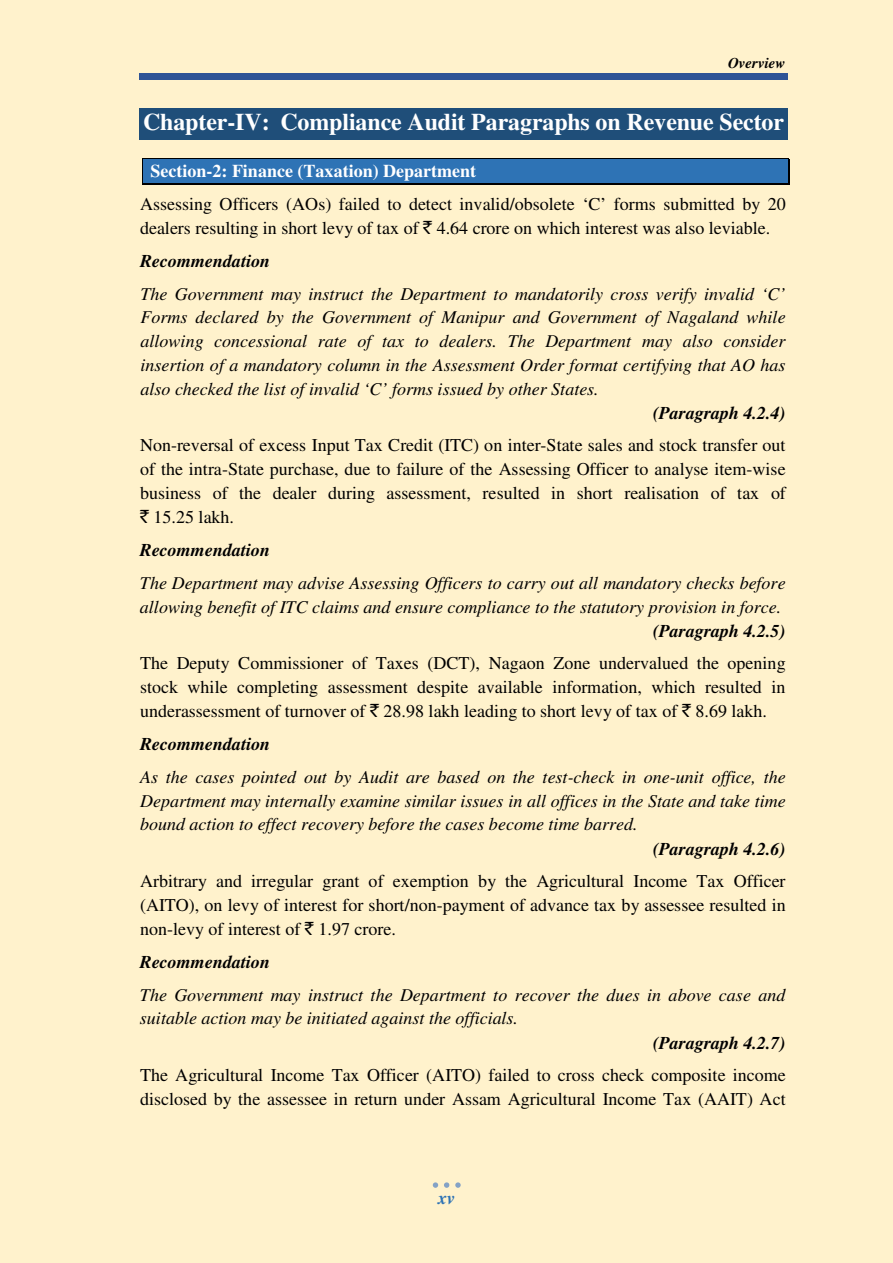
<style>
.page{position:relative;width:893px;height:1263px;background:#fff}
.page>*{position:absolute;margin:0;border:0;box-sizing:border-box;transform-origin:0 0}
.t1{font:700 24px "Times";letter-spacing:-.005em;color:#fff}
.t2{font:18px/24px "Times";color:#000;text-align:justify}
.t3{font:italic 18px/23.9px "Times";color:#000;text-align:justify}
.t4{font:italic 700 18px "Times";color:#000}
.t5{font:700 18px "Times";color:#fff}
.t6{font:italic 700 18px "Times";color:#2e73b5}
.t7{font:italic 700 15px "Times";color:#000}
.s1{font-family:"Rupee Foradian"}
</style>
<div class="page">
<div style="left:0;top:0;width:892px;height:1263px;background:#fff2cc"></div>
<hr style="left:139px;top:78px;width:648px;height:2px;background:#2f5496">
<hr style="left:139px;top:73px;width:648px;height:4px;background:#2f5496">
<svg style="left:433px;top:1182px;width:5px;height:6px"></svg>
<svg style="left:444px;top:1182px;width:5px;height:6px"></svg>
<svg style="left:455px;top:1182px;width:5px;height:6px"></svg>
<div style="left:140px;top:108px;width:647px;height:32px;background:#1f4e79"></div>
<div style="left:142px;top:159px;width:646px;height:24px;background:#2e73b5"></div>
<hr style="left:142px;top:158px;width:646px;height:1px;background:#000">
<hr style="left:142px;top:184px;width:646px;height:1px;background:#000">
<hr style="left:142px;top:183px;width:646px;height:1px;background:#000">
<svg style="left:142px;top:159px;width:1px;height:24px"></svg>
<svg style="left:788px;top:158px;width:2px;height:27px"></svg>
<p class="t7" style="left:728px;top:58px;width:59px">Overview</p>
<h1 class="t1" style="left:143px;top:114px;width:642px">Chapter-IV: Compliance Audit Paragraphs on Revenue Sector</h1>
<p class="t5" style="left:150px;top:165px;width:327px">Section-2: Finance (Taxation) Department</p>
<p class="t2" style="left:140px;top:194px;width:647px">Assessing Officers (AOs) failed to detect invalid/obsolete ‘C’ forms submitted by 20 dealers resulting in short levy of tax of <span class="s1">`</span> 4.64 crore on which interest was also leviable.</p>
<p class="t4" style="left:140px;top:255px;width:132px">Recommendation</p>
<p class="t3" style="left:140px;top:283px;width:646px">The Government may instruct the Department to mandatorily cross verify invalid ‘C’ Forms declared by the Government of Manipur and Government of Nagaland while allowing concessional rate of tax to dealers. The Department may also consider insertion of a mandatory column in the Assessment Order format certifying that AO has also checked the list of invalid ‘C’ forms issued by other States.</p>
<p class="t4" style="left:653px;top:406px;width:134px">(Paragraph 4.2.4)</p>
<p class="t2" style="left:140px;top:435px;width:647px">Non-reversal of excess Input Tax Credit (ITC) on inter-State sales and stock transfer out of the intra-State purchase, due to failure of the Assessing Officer to analyse item-wise business of the dealer during assessment, resulted in short realisation of tax of <span class="s1">`</span> 15.25 lakh.</p>
<p class="t4" style="left:140px;top:544px;width:132px">Recommendation</p>
<p class="t3" style="left:140px;top:573px;width:647px">The Department may advise Assessing Officers to carry out all mandatory checks before allowing benefit of ITC claims and ensure compliance to the statutory provision in force.</p>
<p class="t4" style="left:653px;top:624px;width:134px">(Paragraph 4.2.5)</p>
<p class="t2" style="left:140px;top:653px;width:647px">The Deputy Commissioner of Taxes (DCT), Nagaon Zone undervalued the opening stock while completing assessment despite available information, which resulted in underassessment of turnover of <span class="s1">`</span> 28.98 lakh leading to short levy of tax of <span class="s1">`</span> 8.69 lakh.</p>
<p class="t4" style="left:140px;top:738px;width:132px">Recommendation</p>
<p class="t3" style="left:140px;top:767px;width:647px">As the cases pointed out by Audit are based on the test-check in one-unit office, the Department may internally examine similar issues in all offices in the State and take time bound action to effect recovery before the cases become time barred.</p>
<p class="t4" style="left:653px;top:842px;width:134px">(Paragraph 4.2.6)</p>
<p class="t2" style="left:140px;top:871px;width:647px">Arbitrary and irregular grant of exemption by the Agricultural Income Tax Officer (AITO), on levy of interest for short/non-payment of advance tax by assessee resulted in non-levy of interest of <span class="s1">`</span> 1.97 crore.</p>
<p class="t4" style="left:140px;top:956px;width:132px">Recommendation</p>
<p class="t3" style="left:140px;top:985px;width:647px">The Government may instruct the Department to recover the dues in above case and suitable action may be initiated against the officials.</p>
<p class="t4" style="left:653px;top:1036px;width:134px">(Paragraph 4.2.7)</p>
<p class="t2" style="left:140px;top:1065px;width:647px">The Agricultural Income Tax Officer (AITO) failed to cross check composite income disclosed by the assessee in return under Assam Agricultural Income Tax (AAIT) Act</p>
<p class="t6" style="left:438px;top:1191px;width:18px">xv</p>
</div>
